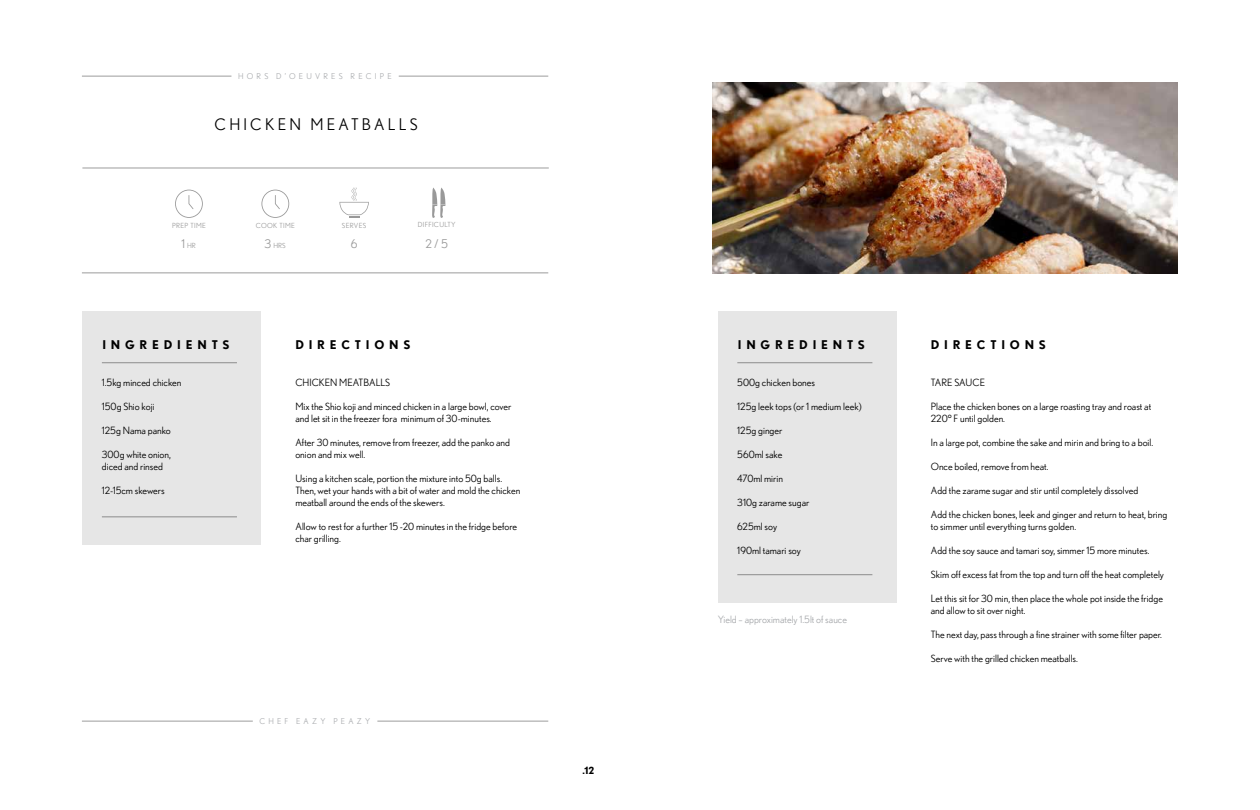
<style>
.page{position:relative;width:1260px;height:810px;background:#fff}
.page>*{position:absolute;margin:0;border:0;box-sizing:border-box;transform-origin:0 0}
.t1{font:16px "Nobel";letter-spacing:.2em;color:#000}
.t2{font:700 12px "Nobel";letter-spacing:.4em;color:#000}
.t3{font:12px "Nobel";color:#999}
.t4{font:10px/12px "Nobel";color:#000}
.t5{font:10px "Nobel";color:#a9abae}
.t6{font:700 10px "Nobel";color:#000}
.t7{font:8px "Nobel";letter-spacing:.4em;color:#a9abae}
.t8{font:7px "Nobel";letter-spacing:.05em;color:#999}
.s1{font-size:12px}
</style>
<div class="page">
<img style="left:713px;top:83px;width:464px;height:190px">
<hr style="left:82px;top:76px;width:149px;height:1px;background:#000">
<hr style="left:399px;top:76px;width:149px;height:1px;background:#000">
<hr style="left:82px;top:273px;width:466px;height:1px;background:#000">
<svg style="left:175px;top:190px;width:28px;height:28px"></svg>
<svg style="left:339px;top:188px;width:30px;height:30px"></svg>
<svg style="left:261px;top:190px;width:28px;height:28px"></svg>
<hr style="left:82px;top:721px;width:171px;height:1px;background:#000">
<hr style="left:377px;top:721px;width:171px;height:1px;background:#000">
<div style="left:82px;top:311px;width:179px;height:234px;background:#e6e6e6"></div>
<hr style="left:102px;top:362px;width:135px;height:1px;background:#000">
<hr style="left:102px;top:517px;width:135px;height:1px;background:#000">
<hr style="left:82px;top:168px;width:467px;height:1px;background:#000">
<div style="left:718px;top:311px;width:178px;height:292px;background:#e6e6e6"></div>
<hr style="left:737px;top:362px;width:135px;height:1px;background:#000">
<hr style="left:737px;top:574px;width:135px;height:1px;background:#000">
<svg style="left:432px;top:188px;width:13px;height:30px"></svg>
<p class="t7" style="left:238px;top:72px;width:155px">HORS D’OEUVRES RECIPE</p>
<h1 class="t1" style="left:215px;top:115px;width:205px">CHICKEN MEATBALLS</h1>
<p class="t8" style="left:172px;top:221px;width:35px">PREP TIME</p>
<p class="t8" style="left:181px;top:242px;width:16px"><span class="s1">1</span> HR</p>
<p class="t8" style="left:256px;top:221px;width:40px">COOK TIME</p>
<p class="t8" style="left:264px;top:242px;width:23px"><span class="s1">3</span> HRS</p>
<p class="t8" style="left:342px;top:221px;width:26px">SERVES</p>
<p class="t3" style="left:351px;top:237px;width:8px">6</p>
<p class="t8" style="left:418px;top:221px;width:39px">DIFFICULTY</p>
<p class="t3" style="left:426px;top:237px;width:24px">2 / 5</p>
<p class="t2" style="left:102px;top:337px;width:129px">INGREDIENTS</p>
<p class="t2" style="left:295px;top:337px;width:117px">DIRECTIONS</p>
<p class="t4" style="left:295px;top:376px;width:96px">CHICKEN MEATBALLS</p>
<p class="t4" style="left:295px;top:400px;width:218px">Mix the Shio koji and minced chicken in a large bowl, cover and let sit in the freezer fora minimum of 30-minutes.</p>
<p class="t4" style="left:295px;top:436px;width:216px">After 30 minutes, remove from freezer, add the panko and onion and mix well.</p>
<p class="t4" style="left:295px;top:472px;width:226px">Using a kitchen scale, portion the mixture into 50g balls.<br>Then, wet your hands with a bit of water and mold the chicken meatball around the ends of the skewers.</p>
<p class="t4" style="left:295px;top:520px;width:223px">Allow to rest for a further 15 -20 minutes in the fridge before char grilling.</p>
<p class="t4" style="left:102px;top:376px;width:81px">1.5kg minced chicken</p>
<p class="t4" style="left:102px;top:400px;width:54px">150g Shio koji</p>
<p class="t4" style="left:102px;top:424px;width:70px">125g Nama panko</p>
<p class="t4" style="left:102px;top:448px;width:71px">300g white onion, diced and rinsed</p>
<p class="t4" style="left:102px;top:484px;width:64px">12-15cm skewers</p>
<p class="t7" style="left:259px;top:717px;width:112px">CHEF EAZY PEAZY</p>
<p class="t6" style="left:583px;top:764px;width:13px">.12</p>
<p class="t2" style="left:738px;top:337px;width:129px">INGREDIENTS</p>
<p class="t2" style="left:931px;top:337px;width:117px">DIRECTIONS</p>
<p class="t4" style="left:931px;top:376px;width:56px">TARE SAUCE</p>
<p class="t4" style="left:931px;top:400px;width:222px">Place the chicken bones on a large roasting tray and roast at<br>220° F until golden.</p>
<p class="t4" style="left:931px;top:436px;width:224px">In a large pot, combine the sake and mirin and bring to a boil.</p>
<p class="t4" style="left:931px;top:460px;width:119px">Once boiled, remove from heat.</p>
<p class="t4" style="left:931px;top:484px;width:209px">Add the zarame sugar and stir until completely dissolved</p>
<p class="t4" style="left:931px;top:508px;width:238px">Add the chicken bones, leek and ginger and return to heat, bring to simmer until everything turns golden.</p>
<p class="t4" style="left:931px;top:544px;width:220px">Add the soy sauce and tamari soy, simmer 15 more minutes.</p>
<p class="t4" style="left:931px;top:568px;width:235px">Skim off excess fat from the top and turn off the heat completely</p>
<p class="t4" style="left:931px;top:592px;width:234px">Let this sit for 30 min, then place the whole pot inside the fridge and allow to sit over night.</p>
<p class="t4" style="left:931px;top:628px;width:233px">The next day, pass through a fine strainer with some filter paper.</p>
<p class="t4" style="left:931px;top:652px;width:149px">Serve with the grilled chicken meatballs.</p>
<p class="t4" style="left:737px;top:376px;width:79px">500g chicken bones</p>
<p class="t4" style="left:737px;top:400px;width:126px">125g leek tops (or 1 medium leek)</p>
<p class="t4" style="left:737px;top:424px;width:47px">125g ginger</p>
<p class="t4" style="left:737px;top:448px;width:47px">560ml sake</p>
<p class="t4" style="left:737px;top:472px;width:47px">470ml mirin</p>
<p class="t4" style="left:737px;top:496px;width:74px">310g zarame sugar</p>
<p class="t4" style="left:737px;top:520px;width:41px">625ml soy</p>
<p class="t4" style="left:737px;top:544px;width:65px">190ml tamari soy</p>
<p class="t5" style="left:718px;top:613px;width:131px">Yield – approximately 1.5lt of sauce</p>
</div>
